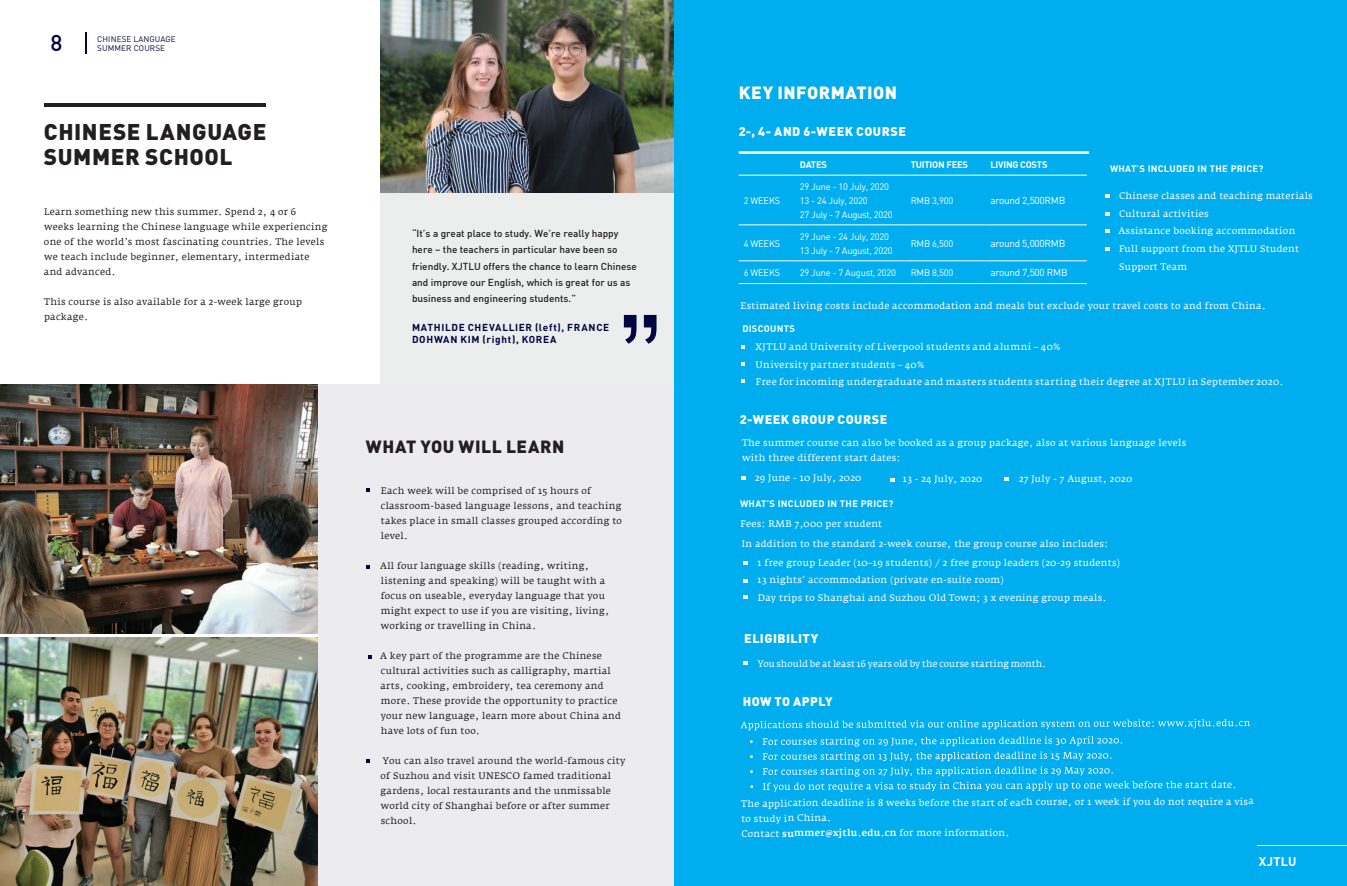
<style>
.page{position:relative;width:1347px;height:886px;background:#fff}
.page>*{position:absolute;margin:0;border:0;box-sizing:border-box;transform-origin:0 0}
.t1{font:900 22.5px/25px "DIN";letter-spacing:.03em;color:#231f20}
.t2{font:500 22.5px "DIN";color:#000541}
.t3{font:900 17.5px "DIN";letter-spacing:.03em;color:#231f20}
.t4{font:900 17.5px "DIN";letter-spacing:.03em;color:#fff}
.t5{font:900 12.5px "DIN";letter-spacing:.04em;color:#fff}
.t6{font:700 12.5px "DIN";letter-spacing:.025em;color:#fff}
.t7{font:500 10px/16.2px "DIN";color:#231f20}
.t8{font:700 10px/12.5px "DIN";letter-spacing:.07em;color:#000541}
.t9{font:10px "DIN";letter-spacing:-.025em;color:#fff}
.t10{font:9.38px/15px "Fedra Serif A";letter-spacing:.03em;color:#231f20}
.t11{font:9.38px/17.5px "Fedra Serif A";letter-spacing:.03em;color:#fff}
.t12{font:9.38px/13.8px "DIN";letter-spacing:-.025em;color:#fff}
.t13{font:700 9.38px "DIN";letter-spacing:.03em;color:#fff}
.t14{font:9.38px "Fedra Serif A";letter-spacing:.03em;color:#fff;scale:.96 1}
.t15{font:700 9.38px "DIN";letter-spacing:-.025em;color:#fff}
.t16{font:8.12px/9.8px "DIN";letter-spacing:.01em;color:#000541}
.s1{font-weight:500}
</style>
<div class="page">
<div style="left:673px;top:0;width:673px;height:886px;background:#00aeef"></div>
<img style="left:0;top:385px;width:318px;height:248px">
<svg style="left:85px;top:32px;width:1px;height:22px"></svg>
<hr style="left:1257px;top:845px;width:89px;height:1px;background:#fff">
<div style="left:318px;top:385px;width:355px;height:501px;background:#ececee"></div>
<img style="left:0;top:637px;width:318px;height:249px">
<hr style="left:44px;top:103px;width:221px;height:3px;background:#231f20">
<svg style="left:1105px;top:195px;width:4px;height:3px"></svg>
<svg style="left:744px;top:561px;width:4px;height:4px"></svg>
<svg style="left:1105px;top:229px;width:4px;height:4px"></svg>
<svg style="left:744px;top:579px;width:4px;height:3px"></svg>
<svg style="left:1105px;top:212px;width:4px;height:3px"></svg>
<svg style="left:1105px;top:247px;width:4px;height:3px"></svg>
<svg style="left:744px;top:595px;width:4px;height:4px"></svg>
<hr style="left:738px;top:175px;width:57px;height:1px;background:#fff">
<hr style="left:795px;top:175px;width:110px;height:1px;background:#fff">
<hr style="left:905px;top:175px;width:80px;height:1px;background:#fff">
<hr style="left:985px;top:175px;width:101px;height:1px;background:#fff">
<hr style="left:738px;top:225px;width:57px;height:1px;background:#fff">
<hr style="left:795px;top:225px;width:110px;height:1px;background:#fff">
<hr style="left:905px;top:225px;width:80px;height:1px;background:#fff">
<hr style="left:985px;top:225px;width:101px;height:1px;background:#fff">
<hr style="left:738px;top:260px;width:57px;height:1px;background:#fff">
<hr style="left:795px;top:260px;width:110px;height:1px;background:#fff">
<hr style="left:905px;top:260px;width:80px;height:1px;background:#fff">
<hr style="left:985px;top:260px;width:101px;height:1px;background:#fff">
<hr style="left:738px;top:283px;width:57px;height:1px;background:#fff">
<hr style="left:795px;top:283px;width:110px;height:1px;background:#fff">
<hr style="left:905px;top:283px;width:80px;height:1px;background:#fff">
<hr style="left:985px;top:283px;width:101px;height:1px;background:#fff">
<hr style="left:738px;top:151px;width:351px;height:3px;background:#fff">
<svg style="left:366px;top:565px;width:3px;height:4px"></svg>
<svg style="left:366px;top:759px;width:3px;height:4px"></svg>
<svg style="left:741px;top:476px;width:4px;height:4px"></svg>
<svg style="left:1005px;top:478px;width:4px;height:3px"></svg>
<svg style="left:890px;top:478px;width:4px;height:3px"></svg>
<svg style="left:741px;top:345px;width:4px;height:4px"></svg>
<svg style="left:741px;top:362px;width:4px;height:3px"></svg>
<svg style="left:741px;top:380px;width:4px;height:3px"></svg>
<div style="left:380px;top:192px;width:293px;height:193px;background:#eceded"></div>
<img style="left:380px;top:0;width:293px;height:192px">
<svg style="left:624px;top:315px;width:32px;height:29px"></svg>
<svg style="left:744px;top:662px;width:4px;height:3px"></svg>
<svg style="left:740px;top:719px;width:510px;height:11px"></svg>
<svg style="left:762px;top:736px;width:473px;height:56px"></svg>
<h1 class="t2" style="left:51px;top:29px;width:13px">8</h1>
<p class="t16" style="left:97px;top:34px;width:80px">CHINESE LANGUAGE<br>SUMMER COURSE</p>
<h1 class="t1" style="left:44px;top:118px;width:224px">CHINESE LANGUAGE<br>SUMMER SCHOOL</h1>
<p class="t10" style="left:44px;top:204px;width:285px">Learn something new this summer. Spend 2, 4 or 6 weeks learning the Chinese language while experiencing one of the world’s most fascinating countries. The levels we teach include beginner, elementary, intermediate and advanced.</p>
<p class="t10" style="left:44px;top:294px;width:259px">This course is also available for a 2-week large group package.</p>
<p class="t7" style="left:412px;top:225px;width:226px">“It’s a great place to study. We’re really happy here – the teachers in particular have been so friendly. XJTLU offers the chance to learn Chinese and improve our English, which is great for us as business and engineering students.”</p>
<p class="t8" style="left:412px;top:320px;width:199px">MATHILDE CHEVALLIER (left), FRANCE<br>DOHWAN KIM (right), KOREA</p>
<h2 class="t3" style="left:366px;top:435px;width:200px">WHAT YOU WILL LEARN</h2>
<p class="t10" style="left:381px;top:484px;width:243px">Each week will be comprised of 15 hours of classroom-based language lessons, and teaching takes place in small classes grouped according to level.</p>
<p class="t10" style="left:380px;top:559px;width:230px">All four language skills (reading, writing, listening and speaking) will be taught with a focus on useable, everyday language that you might expect to use if you are visiting, living, working or travelling in China.</p>
<p class="t10" style="left:380px;top:649px;width:242px">A key part of the programme are the Chinese cultural activities such as calligraphy, martial arts, cooking, embroidery, tea ceremony and more. These provide the opportunity to practice your new language, learn more about China and have lots of fun too.</p>
<p class="t10" style="left:380px;top:754px;width:246px">You can also travel around the world-famous city of Suzhou and visit UNESCO famed traditional gardens, local restaurants and the unmissable world city of Shanghai before or after summer school.</p>
<h2 class="t4" style="left:738px;top:81px;width:160px">KEY INFORMATION</h2>
<h3 class="t5" style="left:738px;top:123px;width:169px">2-, 4- AND 6-WEEK COURSE</h3>
<p class="t12" style="left:743px;top:194px;width:38px">2 WEEKS</p>
<p class="t13" style="left:800px;top:159px;width:29px">DATES</p>
<p class="t15" style="left:910px;top:159px;width:59px">TUITION FEES</p>
<p class="t15" style="left:990px;top:159px;width:59px">LIVING COSTS</p>
<p class="t12" style="left:800px;top:180px;width:94px">29 June - 10 July, 2020<br>13 - 24 July, 2020<br>27 July - 7 August, 2020</p>
<p class="t12" style="left:910px;top:194px;width:44px">RMB 3,900</p>
<p class="t9" style="left:990px;top:194px;width:77px">around 2,500RMB</p>
<p class="t12" style="left:743px;top:236px;width:38px">4 WEEKS</p>
<p class="t12" style="left:800px;top:230px;width:94px">29 June - 24 July, 2020<br>13 July - 7 August, 2020</p>
<p class="t12" style="left:910px;top:236px;width:44px">RMB 6,500</p>
<p class="t9" style="left:990px;top:237px;width:77px">around 5,000RMB</p>
<p class="t12" style="left:743px;top:265px;width:38px">6 WEEKS</p>
<p class="t12" style="left:800px;top:265px;width:98px">29 June - 7 August, 2020</p>
<p class="t12" style="left:910px;top:265px;width:44px">RMB 8,500</p>
<p class="t9" style="left:990px;top:267px;width:79px">around 7,500 RMB</p>
<p class="t13" style="left:1110px;top:163px;width:155px">WHAT’S INCLUDED IN THE PRICE?</p>
<p class="t11" style="left:1118px;top:187px;width:196px">Chinese classes and teaching materials<br>Cultural activities<br>Assistance booking accommodation<br>Full support from the XJTLU Student<br>Support Team</p>
<p class="t11" style="left:740px;top:297px;width:527px">Estimated living costs include accommodation and meals but exclude your travel costs to and from China.</p>
<p class="t13" style="left:742px;top:323px;width:54px">DISCOUNTS</p>
<p class="t11" style="left:755px;top:338px;width:529px">XJTLU and University of Liverpool students and alumni – 40%<br>University partner students – 40%<br>Free for incoming undergraduate and masters students starting their degree at XJTLU in September 2020.</p>
<h3 class="t5" style="left:740px;top:411px;width:149px">2-WEEK GROUP COURSE</h3>
<p class="t11" style="left:742px;top:435px;width:445px;line-height:15px">The summer course can also be booked as a group package, also at various language levels with three different start dates:</p>
<p class="t11" style="left:755px;top:469px;width:108px">29 June - 10 July, 2020</p>
<p class="t13" style="left:740px;top:497px;width:155px">WHAT’S INCLUDED IN THE PRICE?</p>
<p class="t11" style="left:740px;top:515px;width:143px">Fees: RMB 7,000 per student</p>
<p class="t11" style="left:903px;top:470px;width:81px">13 - 24 July, 2020</p>
<p class="t11" style="left:1019px;top:470px;width:114px">27 July - 7 August, 2020</p>
<p class="t11" style="left:742px;top:535px;width:368px">In addition to the standard 2-week course, the group course also includes:</p>
<p class="t11" style="left:757px;top:554px;width:364px">1 free group Leader (10–19 students) / 2 free group leaders (20-29 students)<br>13 nights’ accommodation (private en-suite room)<br>Day trips to Shanghai and Suzhou Old Town; 3 x evening group meals.</p>
<h3 class="t5" style="left:744px;top:630px;width:75px">ELIGIBILITY</h3>
<p class="t14" style="left:758px;top:658px;width:302px">You should be at least 16 years old by the course starting month.</p>
<h3 class="t5" style="left:742px;top:693px;width:92px">HOW TO APPLY</h3>
<p class="t11" style="left:741px;top:794px;width:514px;line-height:15.9px">The application deadline is 8 weeks before the start of each course, or 1 week if you do not require a visa to study in China.</p>
<p class="t11" style="left:741px;top:824px;width:270px">Contact <span class="s1">summer@xjtlu.edu.cn</span> for more information.</p>
<h3 class="t6" style="left:1258px;top:853px;width:39px">XJTLU</h3>
</div>
